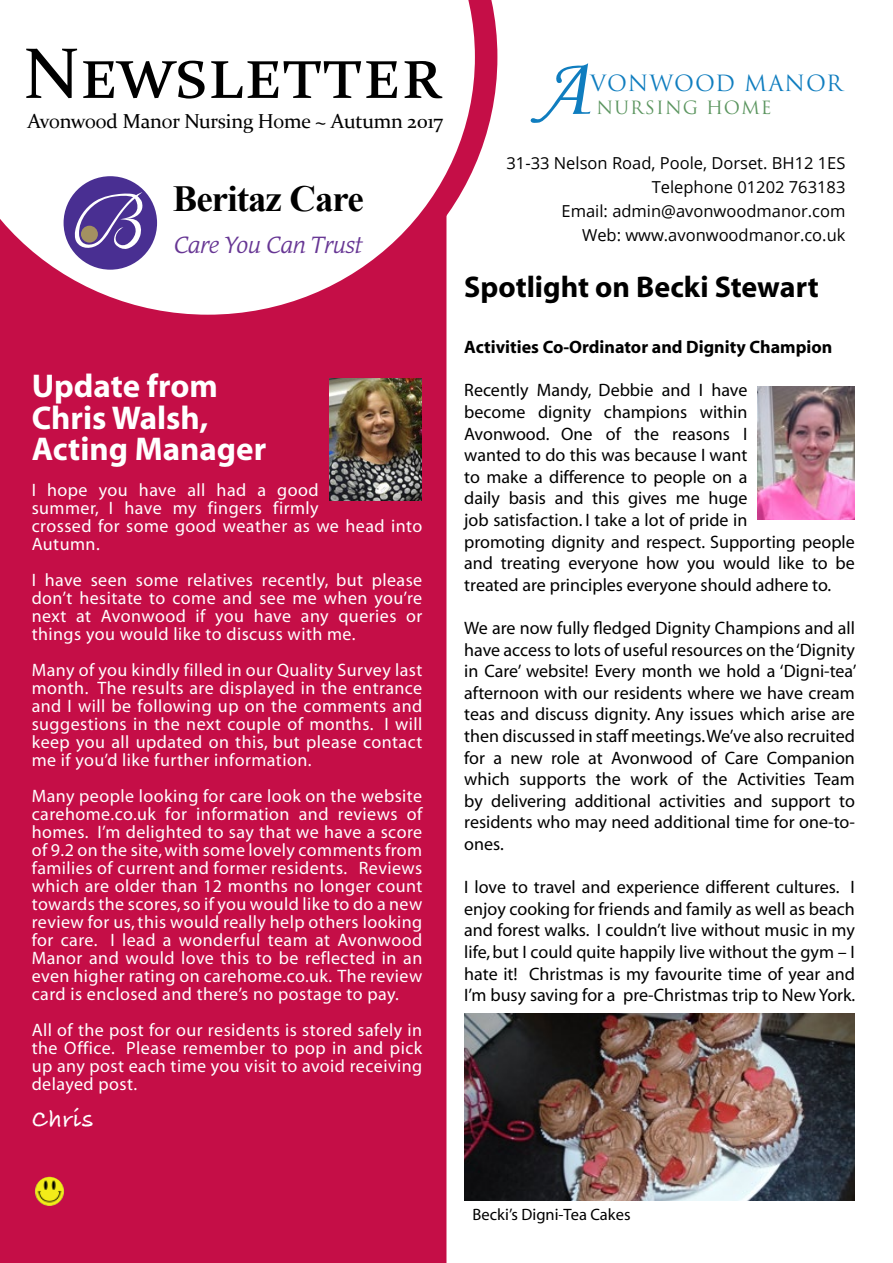
<style>
.page{position:relative;width:893px;height:1263px;background:#fff}
.page>*{position:absolute;margin:0;border:0;box-sizing:border-box;transform-origin:0 0}
.t1{font:72px "Constantia";color:#000}
.t2{font:700 36.75px "Times New Roman";letter-spacing:-.025em;color:#000}
.t3{font:700 33px/31.5px "Myriad";color:#fff}
.t4{font:700 30px "Myriad";color:#000}
.t5{font:700 25.5px "Bradley Hand ITCTT";letter-spacing:.025em;color:#fff}
.t6{font:italic 22.95px "Cicero";letter-spacing:-.01em;color:#673694}
.t7{font:21.75px "Trajan";letter-spacing:.04em;color:#0f7dbf}
.t8{font:20.25px "Constantia";letter-spacing:-.01em;color:#000}
.t9{font:18px/18px "Myriad";letter-spacing:.025em;color:#fff;text-align:justify}
.t10{font:18px/21.6px "Myriad";color:#000;text-align:justify}
.t11{font:700 18px "Myriad";color:#000}
.t12{font:17.85px "Trajan";letter-spacing:.06em;color:#5b955f}
.t13{font:16.5px/24px "Open Sans";color:#000;text-align:right}
.t14{font:16.5px "Myriad";color:#000}
.t15{font:9px/14px "Elysium Book Plain";color:#000;text-align:right}
</style>
<div class="page">
<div style="left:0;top:337px;width:446px;height:926px;background:#c50e47"></div>
<svg style="left:0;top:0;width:497px;height:337px"></svg>
<div style="left:64px;top:176px;width:93px;height:94px;background:#492f92;border-radius:50%"></div>
<svg style="left:75px;top:192px;width:72px;height:57px"></svg>
<div style="left:81px;top:226px;width:17px;height:17px;background:#a39161;border-radius:50%"></div>
<svg style="left:531px;top:63px;width:59px;height:60px"></svg>
<img style="left:329px;top:379px;width:92px;height:122px">
<img style="left:758px;top:386px;width:97px;height:134px">
<img style="left:464px;top:1013px;width:391px;height:187px">
<img style="left:35px;top:1177px;width:29px;height:29px;border-radius:15px">
<h1 class="t1" style="left:24px;top:24px;width:420px">Newsletter</h1>
<p class="t8" style="left:27px;top:107px;width:417px">Avonwood Manor Nursing Home ~ Autumn 2017</p>
<h2 class="t2" style="left:173px;top:174px;width:192px">Beritaz Care</h2>
<p class="t6" style="left:173px;top:230px;width:191px">Care You Can Trust</p>
<h3 class="t3" style="left:32px;top:372px;width:236px">Update from<br>Chris Walsh,<br>Acting Manager</h3>
<p class="t9" style="left:32px;top:482px;width:392px;text-align:left">I hope you have all had a good<br>summer, I have my fingers firmly<br>crossed for some good weather as we head into<br>Autumn.</p>
<p class="t9" style="left:32px;top:572px;width:392px">I have seen some relatives recently, but please don’t hesitate to come and see me when you’re next at Avonwood if you have any queries or things you would like to discuss with me.</p>
<p class="t9" style="left:32px;top:662px;width:392px">Many of you kindly filled in our Quality Survey last month. The results are displayed in the entrance and I will be following up on the comments and suggestions in the next couple of months. I will keep you all updated on this, but please contact me if you’d like further information.</p>
<p class="t9" style="left:32px;top:788px;width:392px">Many people looking for care look on the website carehome.co.uk for information and reviews of homes. I’m delighted to say that we have a score of 9.2 on the site, with some lovely comments from families of current and former residents. Reviews which are older than 12 months no longer count towards the scores, so if you would like to do a new review for us, this would really help others looking for care. I lead a wonderful team at Avonwood Manor and would love this to be reflected in an even higher rating on carehome.co.uk. The review card is enclosed and there’s no postage to pay.</p>
<p class="t9" style="left:32px;top:1022px;width:392px">All of the post for our residents is stored safely in the Office. Please remember to pop in and pick up any post each time you visit to avoid receiving delayed post.</p>
<h3 class="t5" style="left:32px;top:1100px;width:64px">Chris</h3>
<p class="t7" style="left:590px;top:70px;width:254px">VONWOOD MANOR</p>
<p class="t12" style="left:596px;top:97px;width:177px">NURSING HOME</p>
<p class="t13" style="left:506px;top:151px;width:340px">31-33 Nelson Road, Poole, Dorset. BH12 1ES Telephone 01202 763183<br>Email: admin@avonwoodmanor.com<br>Web: www.avonwoodmanor.co.uk</p>
<h3 class="t4" style="left:464px;top:272px;width:356px">Spotlight on Becki Stewart</h3>
<p class="t11" style="left:464px;top:338px;width:370px">Activities Co-Ordinator and Dignity Champion</p>
<p class="t10" style="left:464px;top:380px;width:392px;text-align:left">Recently Mandy, Debbie and I have<br>become dignity champions within<br>Avonwood. One of the reasons I<br>wanted to do this was because I want<br>to make a difference to people on a<br>daily basis and this gives me huge<br>job satisfaction. I take a lot of pride in<br>promoting dignity and respect. Supporting people and treating everyone how you would like to be treated are principles everyone should adhere to.</p>
<p class="t10" style="left:464px;top:618px;width:394px">We are now fully fledged Dignity Champions and all have access to lots of useful resources on the ‘Dignity in Care’ website! Every month we hold a ‘Digni-tea’ afternoon with our residents where we have cream teas and discuss dignity. Any issues which arise are then discussed in staff meetings. We’ve also recruited for a new role at Avonwood of Care Companion which supports the work of the Activities Team by delivering additional activities and support to residents who may need additional time for one-to&shy;ones.</p>
<p class="t10" style="left:464px;top:877px;width:393px">I love to travel and experience different cultures. I enjoy cooking for friends and family as well as beach and forest walks. I couldn’t live without music in my life, but I could quite happily live without the gym – I hate it! Christmas is my favourite time of year and I’m busy saving for a pre-Christmas trip to New York.</p>
<p class="t15" style="left:619px;top:797px;width:277px">31-33 Nelson Road, Poole, Dorset. BH12 1ES Telephone: 01202 76318<br>Web: www.avonwoodmanor.co.uk Email: info@avonwoodm</p>
<p class="t14" style="left:472px;top:1206px;width:160px">Becki’s Digni-Tea Cakes</p>
</div>
